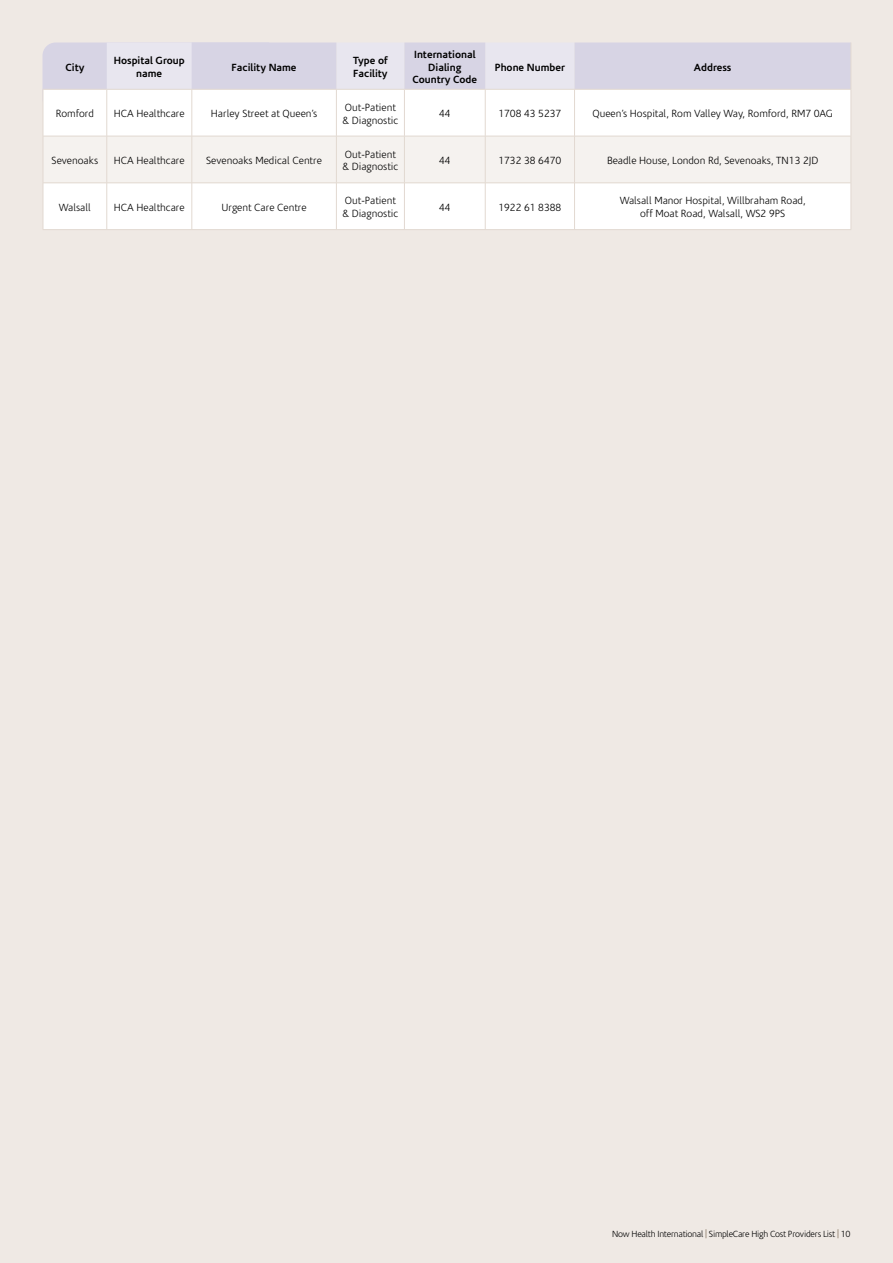
<style>
.page{position:relative;width:893px;height:1263px;background:#efe9e4}
.page>*{position:absolute;margin:0;border:0;box-sizing:border-box;transform-origin:0 0}
.t1{font:300 10.5px/12.6px "Corisande";color:#000}
.t2{font:700 10.5px/12.6px "Corisande";color:#000;text-align:center}
.t3{font:300 9px "Corisande";letter-spacing:-.025em;color:#000}
.s1{color:#7c6a55}
</style>
<div class="page">
<svg style="left:43px;top:43px;width:808px;height:46px"></svg>
<div style="left:44px;top:90px;width:806px;height:139px;background:#fff"></div>
<div style="left:44px;top:137px;width:807px;height:46px;background:#f5f2ef"></div>
<hr style="left:43px;top:89px;width:64px;height:1px;background:#e2d9d1">
<hr style="left:43px;top:89px;width:1px;height:47px;background:#e2d9d1">
<hr style="left:107px;top:89px;width:297px;height:1px;background:#e2d9d1">
<hr style="left:336px;top:89px;width:1px;height:47px;background:#e2d9d1">
<hr style="left:404px;top:89px;width:447px;height:1px;background:#e2d9d1">
<hr style="left:43px;top:136px;width:64px;height:1px;background:#e2d9d1">
<hr style="left:43px;top:136px;width:1px;height:47px;background:#e2d9d1">
<hr style="left:107px;top:136px;width:297px;height:1px;background:#e2d9d1">
<hr style="left:336px;top:136px;width:1px;height:47px;background:#e2d9d1">
<hr style="left:404px;top:136px;width:447px;height:1px;background:#e2d9d1">
<hr style="left:43px;top:183px;width:64px;height:1px;background:#e2d9d1">
<hr style="left:43px;top:183px;width:1px;height:46px;background:#e2d9d1">
<hr style="left:107px;top:183px;width:297px;height:1px;background:#e2d9d1">
<hr style="left:336px;top:183px;width:1px;height:46px;background:#e2d9d1">
<hr style="left:404px;top:183px;width:447px;height:1px;background:#e2d9d1">
<hr style="left:43px;top:229px;width:808px;height:1px;background:#e2d9d1">
<hr style="left:851px;top:43px;width:1px;height:46px;background:#e2d9d1">
<hr style="left:107px;top:89px;width:1px;height:47px;background:#e2d9d1">
<hr style="left:192px;top:89px;width:1px;height:47px;background:#e2d9d1">
<hr style="left:404px;top:89px;width:1px;height:47px;background:#e2d9d1">
<hr style="left:485px;top:89px;width:1px;height:47px;background:#e2d9d1">
<hr style="left:851px;top:89px;width:1px;height:47px;background:#e2d9d1">
<hr style="left:107px;top:136px;width:1px;height:47px;background:#e2d9d1">
<hr style="left:192px;top:136px;width:1px;height:47px;background:#e2d9d1">
<hr style="left:404px;top:136px;width:1px;height:47px;background:#e2d9d1">
<hr style="left:485px;top:136px;width:1px;height:47px;background:#e2d9d1">
<hr style="left:851px;top:136px;width:1px;height:47px;background:#e2d9d1">
<hr style="left:107px;top:183px;width:1px;height:46px;background:#e2d9d1">
<hr style="left:192px;top:183px;width:1px;height:46px;background:#e2d9d1">
<hr style="left:404px;top:183px;width:1px;height:46px;background:#e2d9d1">
<hr style="left:485px;top:183px;width:1px;height:46px;background:#e2d9d1">
<hr style="left:851px;top:183px;width:1px;height:46px;background:#e2d9d1">
<hr style="left:574px;top:89px;width:1px;height:47px;background:#e2d9d1">
<hr style="left:574px;top:136px;width:1px;height:47px;background:#e2d9d1">
<hr style="left:574px;top:183px;width:1px;height:46px;background:#e2d9d1">
<p class="t2" style="left:65px;top:61px;width:21px">City</p>
<p class="t2" style="left:114px;top:55px;width:72px">Hospital Group name</p>
<p class="t2" style="left:232px;top:61px;width:67px">Facility Name</p>
<p class="t2" style="left:353px;top:55px;width:36px;text-align:left">Type of<br>Facility</p>
<p class="t2" style="left:413px;top:48px;width:66px">International<br>Dialing<br>Country Code</p>
<p class="t2" style="left:495px;top:61px;width:72px">Phone Number</p>
<p class="t2" style="left:694px;top:61px;width:39px">Address</p>
<p class="t1" style="left:56px;top:108px;width:40px">Romford</p>
<p class="t1" style="left:114px;top:108px;width:72px">HCA Healthcare</p>
<p class="t1" style="left:211px;top:108px;width:108px">Harley Street at Queen’s</p>
<p class="t1" style="left:342px;top:101px;width:57px">Out-Patient &amp; Diagnostic</p>
<p class="t1" style="left:439px;top:108px;width:13px">44</p>
<p class="t1" style="left:498px;top:108px;width:65px">1708 43 5237</p>
<p class="t1" style="left:592px;top:108px;width:242px">Queen’s Hospital, Rom Valley Way, Romford, RM7 0AG</p>
<p class="t1" style="left:52px;top:154px;width:48px">Sevenoaks</p>
<p class="t1" style="left:114px;top:154px;width:72px">HCA Healthcare</p>
<p class="t1" style="left:206px;top:154px;width:117px">Sevenoaks Medical Centre</p>
<p class="t1" style="left:342px;top:148px;width:57px">Out-Patient &amp; Diagnostic</p>
<p class="t1" style="left:439px;top:154px;width:13px">44</p>
<p class="t1" style="left:498px;top:154px;width:65px">1732 38 6470</p>
<p class="t1" style="left:607px;top:154px;width:213px">Beadle House, London Rd, Sevenoaks, TN13 2JD</p>
<p class="t1" style="left:59px;top:201px;width:34px">Walsall</p>
<p class="t1" style="left:114px;top:201px;width:72px">HCA Healthcare</p>
<p class="t1" style="left:221px;top:201px;width:87px">Urgent Care Centre</p>
<p class="t1" style="left:342px;top:195px;width:57px">Out-Patient &amp; Diagnostic</p>
<p class="t1" style="left:439px;top:201px;width:13px">44</p>
<p class="t1" style="left:498px;top:201px;width:64px">1922 61 8388</p>
<p class="t1" style="left:620px;top:195px;width:188px;text-align:center">Walsall Manor Hospital, Willbraham Road, off Moat Road, Walsall, WS2 9PS</p>
<p class="t3" style="left:612px;top:1229px;width:240px">Now Health International <span class="s1">|</span> SimpleCare High Cost Providers List <span class="s1">|</span> 10</p>
</div>
